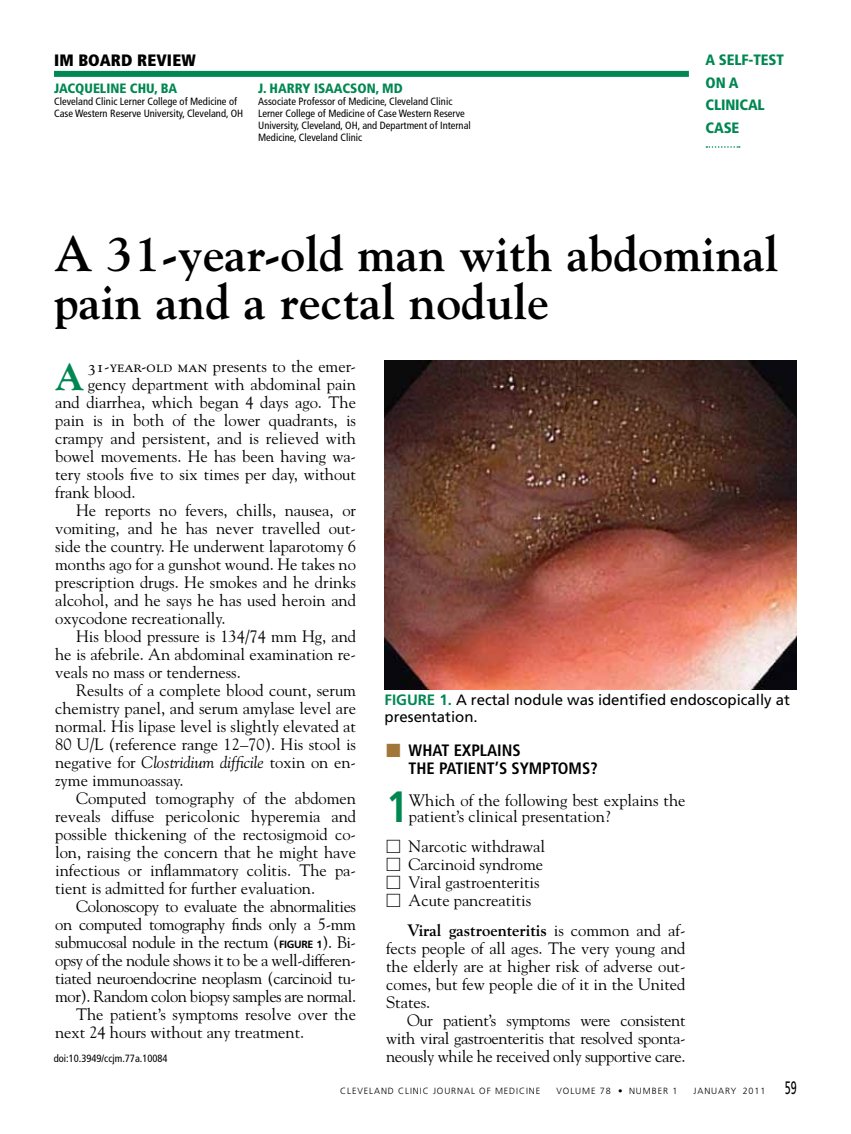
<style>
.page{position:relative;width:851px;height:1134px;background:#fff}
.page>*{position:absolute;margin:0;border:0;box-sizing:border-box;transform-origin:0 0}
.t1{font:700 49.5px/48px "Goudy Std";color:#000}
.t2{font:700 condensed 43.8px "Frutiger LT Std";color:#008752}
.t3{font:38.85px "Goudy Std Extra Bold SC800";color:#008752;scale:.96 1}
.t4{font:16.5px/18px "Goudy Std";color:#000}
.t5{font:16.5px "Goudy Std";letter-spacing:-.025em;color:#000}
.t6{font:700 condensed 16.5px/18px "Frutiger LT Std";color:#000}
.t7{font:900 condensed 16.5px "Frutiger LT Std";letter-spacing:.01em;color:#000}
.t8{font:15px/16.5px "Frutiger LT Std";color:#000}
.t9{font:900 condensed 15px/22.5px "Frutiger LT Std";letter-spacing:-.01em;color:#008752}
.t10{font:700 15px "Frutiger LT Std";color:#008752}
.t11{font:900 condensed 13.5px "Frutiger LT Std";color:#008752}
.t12{font:condensed 10.5px/12px "Frutiger LT Std";color:#000}
.t13{font:300 9px "Frutiger LT Std";letter-spacing:.1em;color:#000}
.s1{font-style:italic}
.s2{font-family:"Frutiger LT Std";font-weight:700;font-size:10.5px}
.s3{font-weight:700;color:#008752}
.s4{font-family:"Universal Std Newswith Comm Pi";font-weight:400;font-stretch:normal;color:#a17739}
.s5{font-family:"Universal Std Newswith Comm Pi"}
.s6{font-weight:700}
.s7{font-weight:400;font-size:18px}
</style>
<div class="page">
<div style="left:54px;top:71px;width:634px;height:6px;background:#008752"></div>
<svg style="left:706px;top:146px;width:33px;height:2px"></svg>
<img style="left:384px;top:360px;width:412px;height:329px">
<p class="t7" style="left:54px;top:51px;width:143px">IM BOARD REVIEW</p>
<p class="t11" style="left:54px;top:80px;width:124px">JACQUELINE CHU, BA</p>
<p class="t12" style="left:54px;top:96px;width:191px">Cleveland Clinic Lerner College of Medicine of<br>Case Western Reserve University, Cleveland, OH</p>
<p class="t11" style="left:258px;top:80px;width:146px">J. HARRY ISAACSON, MD</p>
<p class="t12" style="left:258px;top:96px;width:214px">Associate Professor of Medicine, Cleveland Clinic Lerner College of Medicine of Case Western Reserve University, Cleveland, OH, and Department of Internal Medicine, Cleveland Clinic</p>
<p class="t9" style="left:705px;top:49px;width:80px">A SELF-TEST<br>ON A<br>CLINICAL<br>CASE</p>
<h1 class="t1" style="left:54px;top:230px;width:726px">A 31-year-old man with abdominal pain and a rectal nodule</h1>
<h3 class="t3" style="left:55px;top:354px;width:32px">A</h3>
<p class="t4" style="left:88px;top:357px;width:270px">31-year-old man presents to the emer-</p>
<p class="t4" style="left:88px;top:375px;width:270px">gency department with abdominal pain</p>
<p class="t4" style="left:55px;top:393px;width:302px">and diarrhea, which began 4 days ago. The</p>
<p class="t4" style="left:55px;top:411px;width:302px">pain is in both of the lower quadrants, is</p>
<p class="t4" style="left:55px;top:429px;width:302px">crampy and persistent, and is relieved with</p>
<p class="t4" style="left:55px;top:447px;width:302px">bowel movements. He has been having wa-</p>
<p class="t4" style="left:55px;top:465px;width:302px">tery stools five to six times per day, without</p>
<p class="t4" style="left:55px;top:483px;width:82px">frank blood.</p>
<p class="t4" style="left:76px;top:501px;width:281px">He reports no fevers, chills, nausea, or</p>
<p class="t4" style="left:55px;top:519px;width:302px">vomiting, and he has never travelled out-</p>
<p class="t4" style="left:55px;top:537px;width:302px">side the country. He underwent laparotomy 6</p>
<p class="t4" style="left:55px;top:555px;width:302px">months ago for a gunshot wound. He takes no</p>
<p class="t4" style="left:55px;top:573px;width:302px">prescription drugs. He smokes and he drinks</p>
<p class="t4" style="left:55px;top:591px;width:302px">alcohol, and he says he has used heroin and</p>
<p class="t4" style="left:55px;top:609px;width:172px">oxycodone recreationally.</p>
<p class="t4" style="left:76px;top:627px;width:281px">His blood pressure is 134/74 mm Hg, and</p>
<p class="t4" style="left:55px;top:645px;width:302px">he is afebrile. An abdominal examination re-</p>
<p class="t4" style="left:55px;top:663px;width:187px">veals no mass or tenderness.</p>
<p class="t4" style="left:76px;top:681px;width:281px">Results of a complete blood count, serum</p>
<p class="t4" style="left:55px;top:699px;width:302px">chemistry panel, and serum amylase level are</p>
<p class="t4" style="left:55px;top:717px;width:302px">normal. His lipase level is slightly elevated at</p>
<p class="t4" style="left:55px;top:735px;width:302px">80 U/L (reference range 12–70). His stool is</p>
<p class="t4" style="left:55px;top:753px;width:302px">negative for <span class="s1">Clostridium difficile</span> toxin on en-</p>
<p class="t4" style="left:55px;top:771px;width:130px">zyme immunoassay.</p>
<p class="t4" style="left:76px;top:789px;width:281px">Computed tomography of the abdomen</p>
<p class="t4" style="left:55px;top:807px;width:302px">reveals diffuse pericolonic hyperemia and</p>
<p class="t4" style="left:55px;top:825px;width:302px">possible thickening of the rectosigmoid co-</p>
<p class="t4" style="left:55px;top:843px;width:302px">lon, raising the concern that he might have</p>
<p class="t4" style="left:55px;top:861px;width:302px">infectious or inflammatory colitis. The pa-</p>
<p class="t4" style="left:55px;top:879px;width:261px">tient is admitted for further evaluation.</p>
<p class="t5" style="left:76px;top:896px;width:281px">Colonoscopy to evaluate the abnormalities</p>
<p class="t5" style="left:55px;top:914px;width:302px">on computed tomography finds only a 5-mm</p>
<p class="t5" style="left:55px;top:932px;width:302px">submucosal nodule in the rectum (<span class="s2">FIGURE 1</span>). Bi-</p>
<p class="t5" style="left:55px;top:950px;width:302px">opsy of the nodule shows it to be a well-differen-</p>
<p class="t5" style="left:55px;top:968px;width:302px">tiated neuroendocrine neoplasm (carcinoid tu-</p>
<p class="t5" style="left:55px;top:986px;width:302px">mor). Random colon biopsy samples are normal.</p>
<p class="t4" style="left:76px;top:1005px;width:281px">The patient’s symptoms resolve over the</p>
<p class="t4" style="left:55px;top:1023px;width:251px">next 24 hours without any treatment.</p>
<p class="t8" style="left:384px;top:692px;width:407px;text-indent:55px"><span class="s3">1.</span> A rectal nodule was identified endoscopically at presentation.</p>
<p class="t10" style="left:384px;top:691px;width:10px">FIGURE</p>
<p class="t6" style="left:408px;top:741px;width:191px;text-indent:-23px"><span class="s4">■</span> WHAT EXPLAINS<br>TH E PATIENT’S SYMPTOMS?</p>
<h2 class="t2" style="left:386px;top:781px;width:24px">1</h2>
<p class="t4" style="left:409px;top:791px;width:278px;line-height:16.5px">Which of the following best explains the patient’s clinical presentation?</p>
<p class="t4" style="left:386px;top:837px;width:160px"><span class="s5">□</span> Narcotic withdrawal</p>
<p class="t4" style="left:386px;top:855px;width:159px"><span class="s5">□</span> Carcinoid syndrome</p>
<p class="t4" style="left:386px;top:873px;width:155px"><span class="s5">□</span> Viral gastroenteritis</p>
<p class="t4" style="left:407px;top:885px;width:280px;line-height:30px;text-indent:-21px"><span class="s5">□</span> Acute pancreatitis<br><span class="s6">Viral gastroenteritis</span> is common and af-</p>
<p class="t4" style="left:386px;top:939px;width:301px;text-align:justify">fects people of all ages. The very young and the elderly are at higher risk of adverse out&shy;comes, but few people die of it in the United States.</p>
<p class="t4" style="left:386px;top:1011px;width:301px;text-align:justify;text-indent:21px">Our patient’s symptoms were consistent with viral gastroenteritis that resolved sponta&shy;neously while he received only supportive care.</p>
<p class="t13" style="left:340px;top:1085px;width:202px">CLEVELAND CLINIC JOURNAL OF MEDICINE</p>
<p class="t13" style="left:556px;top:1085px;width:122px">VOLUME 78 • NUMBER 1</p>
<p class="t13" style="left:693px;top:1085px;width:105px">JANUARY 2011 <span class="s7">59</span></p>
<p class="t12" style="left:54px;top:1053px;width:115px">doi:10.3949/ccjm.77a.10084</p>
</div>
